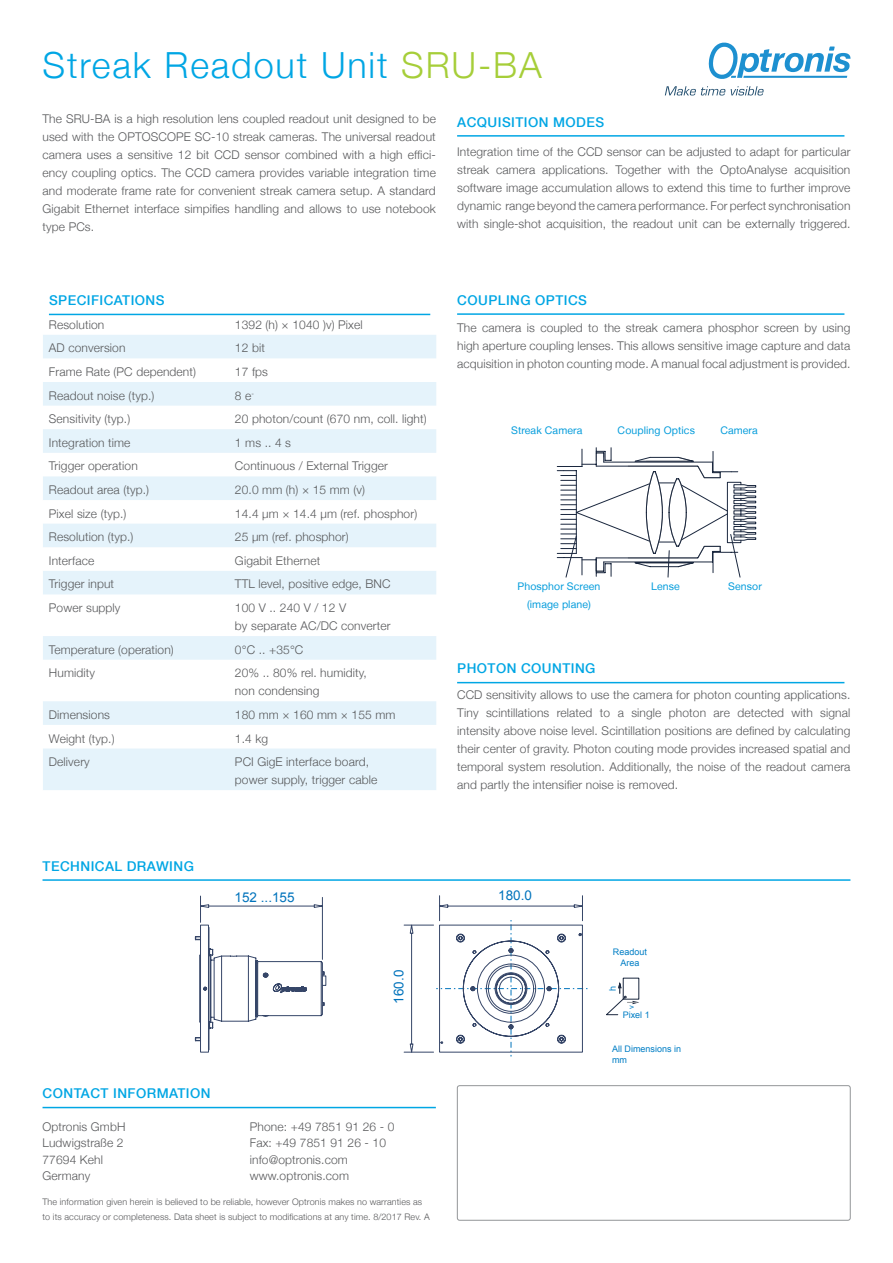
<style>
.page{position:relative;width:893px;height:1263px;background:#fff}
.page>*{position:absolute;margin:0;border:0;box-sizing:border-box;transform-origin:0 0}
.t1{font:300 36px "Helvetica Neue";letter-spacing:.05em;color:#00a6e4}
.Überschrift_Tabelle{font:500 13.5px "Helvetica Neue";letter-spacing:.035em;color:#00a6e4}
.t2{font:13.5px "Arial";color:#0073bc}
.t3{font:300 12px/18px "Helvetica Neue";letter-spacing:.01em;color:#57585a;text-align:justify}
.t4{font:10.5px "Helvetica Neue LT";letter-spacing:.01em;color:#069ddc}
.t5{font:300 9px "Helvetica Neue";letter-spacing:.01em;color:#57585a}
.t6{font:9px/10.8px "Arial";color:#007ec5}
.t7{font:7.5px "Arial";color:#007ec5}
.s1{color:#a6ce39}
</style>
<div class="page">
<svg style="left:665px;top:86px;width:99px;height:9px"></svg>
<svg style="left:708px;top:43px;width:142px;height:36px"></svg>
<div style="left:457px;top:1085px;width:393px;height:135px;border:1px solid #939598;border-radius:2px"></div>
<svg style="left:43px;top:335px;width:393px;height:455px;fill:#ecf6fc"></svg>
<hr style="left:49px;top:314px;width:381px;height:1px;background:#00a6e4">
<hr style="left:457px;top:135px;width:387px;height:2px;background:#00a6e4">
<hr style="left:457px;top:313px;width:387px;height:2px;background:#00a6e4">
<hr style="left:457px;top:682px;width:387px;height:1px;background:#00a6e4">
<svg style="left:556px;top:448px;width:200px;height:130px"></svg>
<svg style="left:606px;top:982px;width:32px;height:33px"></svg>
<svg style="left:439px;top:906px;width:148px;height:150px"></svg>
<svg style="left:200px;top:896px;width:123px;height:28px"></svg>
<svg style="left:195px;top:924px;width:388px;height:129px"></svg>
<hr style="left:43px;top:1107px;width:393px;height:1px;background:#00a6e4">
<hr style="left:43px;top:879px;width:807px;height:2px;background:#00a6e4">
<p class="t1" style="left:43px;top:37px;width:501px">Streak Readout Unit <span class="s1">SRU-BA</span></p>
<p class="t3" style="left:43px;top:109px;width:395px">The SRU-BA is a high resolution lens coupled readout unit designed to be used with the OPTOSCOPE SC-10 streak cameras. The universal readout camera uses a sensitive 12 bit CCD sensor combined with a high effici&shy;ency coupling optics. The CCD camera provides variable integration time and moderate frame rate for convenient streak camera setup. A standard Gigabit Ethernet interface simpifies handling and allows to use notebook type PCs.</p>
<p class="Überschrift_Tabelle" style="left:457px;top:111px;width:148px">ACQUISITION MODES</p>
<p class="t3" style="left:457px;top:142px;width:395px">Integration time of the CCD sensor can be adjusted to adapt for particular streak camera applications. Together with the OptoAnalyse acquisition software image accumulation allows to extend this time to further improve dynamic range beyond the camera performance. For perfect synchronisation with single-shot acquisition, the readout unit can be externally triggered.</p>
<p class="Überschrift_Tabelle" style="left:49px;top:289px;width:116px">SPECIFICATIONS</p>
<p class="t3" style="left:49px;top:315px;width:57px">Resolution</p>
<p class="t3" style="left:235px;top:315px;width:129px">1392 (h) × 1040 )v) Pixel</p>
<p class="t3" style="left:49px;top:338px;width:78px">AD conversion</p>
<p class="t3" style="left:235px;top:338px;width:31px">12 bit</p>
<p class="t3" style="left:49px;top:362px;width:149px">Frame Rate (PC dependent)</p>
<p class="t3" style="left:235px;top:362px;width:35px">17 fps</p>
<p class="t3" style="left:49px;top:386px;width:107px">Readout noise (typ.)</p>
<p class="t3" style="left:235px;top:386px;width:21px">8 e<sup>-</sup></p>
<p class="t3" style="left:49px;top:409px;width:83px">Sensitivity (typ.)</p>
<p class="t3" style="left:235px;top:409px;width:193px">20 photon/count (670 nm, coll. light)</p>
<p class="t3" style="left:49px;top:433px;width:83px">Integration time</p>
<p class="t3" style="left:235px;top:433px;width:58px">1 ms .. 4 s</p>
<p class="t3" style="left:49px;top:456px;width:90px">Trigger operation</p>
<p class="t3" style="left:235px;top:456px;width:154px">Continuous / External Trigger</p>
<p class="t3" style="left:49px;top:480px;width:102px">Readout area (typ.)</p>
<p class="t3" style="left:235px;top:480px;width:132px">20.0 mm (h) × 15 mm (v)</p>
<p class="t3" style="left:49px;top:504px;width:79px">Pixel size (typ.)</p>
<p class="t3" style="left:235px;top:504px;width:184px">14.4 µm × 14.4 µm (ref. phosphor)</p>
<p class="t3" style="left:49px;top:527px;width:86px">Resolution (typ.)</p>
<p class="t3" style="left:235px;top:527px;width:115px">25 µm (ref. phosphor)</p>
<p class="t3" style="left:49px;top:551px;width:47px">Interface</p>
<p class="t3" style="left:235px;top:551px;width:87px">Gigabit Ethernet</p>
<p class="t3" style="left:49px;top:574px;width:67px">Trigger input</p>
<p class="t3" style="left:235px;top:574px;width:157px">TTL level, positive edge, BNC</p>
<p class="t3" style="left:49px;top:598px;width:73px">Power supply</p>
<p class="t3" style="left:235px;top:598px;width:113px">100 V .. 240 V / 12 V</p>
<p class="t3" style="left:235px;top:616px;width:157px">by separate AC/DC converter</p>
<p class="t3" style="left:49px;top:640px;width:126px">Temperature (operation)</p>
<p class="t3" style="left:235px;top:640px;width:70px">0°C .. +35°C</p>
<p class="t3" style="left:49px;top:663px;width:48px">Humidity</p>
<p class="t3" style="left:235px;top:663px;width:133px">20% .. 80% rel. humidity,</p>
<p class="t3" style="left:235px;top:681px;width:86px">non condensing</p>
<p class="t3" style="left:49px;top:705px;width:63px">Dimensions</p>
<p class="t3" style="left:235px;top:705px;width:162px">180 mm × 160 mm × 155 mm</p>
<p class="t3" style="left:49px;top:728px;width:67px">Weight (typ.)</p>
<p class="t3" style="left:235px;top:728px;width:35px">1.4 kg</p>
<p class="t3" style="left:49px;top:752px;width:42px">Delivery</p>
<p class="t3" style="left:235px;top:752px;width:136px">PCI GigE interface board,</p>
<p class="t3" style="left:235px;top:770px;width:144px">power supply, trigger cable</p>
<p class="Überschrift_Tabelle" style="left:457px;top:289px;width:21px">COUP</p>
<p class="Überschrift_Tabelle" style="left:498px;top:289px;width:47px">LING OPTIC</p>
<p class="Überschrift_Tabelle" style="left:578px;top:289px;width:10px">S</p>
<p class="t3" style="left:457px;top:318px;width:395px">The camera is coupled to the streak camera phosphor screen by using high aperture coupling lenses. This allows sensitive image capture and data acquisition in photon counting mode. A manual focal adjustment is provided.</p>
<p class="t4" style="left:511px;top:424px;width:73px">Streak Camera</p>
<p class="t4" style="left:618px;top:424px;width:79px">Coupling Optics</p>
<p class="t4" style="left:720px;top:424px;width:39px">Camera</p>
<p class="t4" style="left:518px;top:580px;width:84px">Phosphor Screen</p>
<p class="t4" style="left:527px;top:598px;width:65px">(image plane)</p>
<p class="Überschrift_Tabelle" style="left:457px;top:658px;width:138px">PHOTON COUNTING</p>
<p class="t4" style="left:651px;top:580px;width:30px">Lense</p>
<p class="t4" style="left:728px;top:580px;width:35px">Sensor</p>
<p class="t3" style="left:457px;top:685px;width:395px">CCD sensitivity allows to use the camera for photon counting applications.<br>Tiny scintillations related to a single photon are detected with signal intensity above noise level. Scintillation positions are defined by calculating their center of gravity. Photon couting mode provides increased spatial and temporal system resolution. Additionally, the noise of the readout camera and partly the intensifier noise is removed.</p>
<p class="Überschrift_Tabelle" style="left:43px;top:855px;width:151px">TECHNICAL DRAWING</p>
<p class="t2" style="left:235px;top:889px;width:62px">152 ...155</p>
<p class="t2" style="left:498px;top:886px;width:35px">180.0</p>
<p class="Überschrift_Tabelle" style="left:43px;top:1083px;width:169px">CONTACT INFORMATION</p>
<p class="t3" style="left:43px;top:1116px;width:85px">Optronis GmbH</p>
<p class="t3" style="left:43px;top:1133px;width:83px">Ludwigstraße 2</p>
<p class="t3" style="left:43px;top:1149px;width:62px">77694 Kehl</p>
<p class="t3" style="left:43px;top:1166px;width:49px">Germany</p>
<p class="t2" style="left:390px;top:1004px;width:35px;rotate:-90deg">160.0</p>
<p class="t3" style="left:250px;top:1116px;width:146px">Phone: +49 7851 91 26 - 0</p>
<p class="t3" style="left:250px;top:1133px;width:138px">Fax: +49 7851 91 26 - 10</p>
<p class="t3" style="left:250px;top:1149px;width:99px">info@optronis.com</p>
<p class="t3" style="left:250px;top:1166px;width:101px">www.optronis.com</p>
<p class="t5" style="left:43px;top:1194px;width:381px">The information given herein is believed to be reliable, however Optronis makes no warranties as</p>
<p class="t5" style="left:43px;top:1209px;width:389px">to its accuracy or completeness. Data sheet is subject to modifications at any time. 8/2017 Rev. A</p>
<p class="t6" style="left:613px;top:946px;width:36px;text-align:center">Readout<br>Area</p>
<p class="t7" style="left:626px;top:1009px;width:5px;rotate:-90deg">v</p>
<p class="t6" style="left:607px;top:991px;width:7px;rotate:-90deg">h</p>
<p class="t6" style="left:623px;top:1009px;width:28px">Pixel 1</p>
<p class="t6" style="left:612px;top:1043px;width:71px">All Dimensions in mm</p>
</div>
